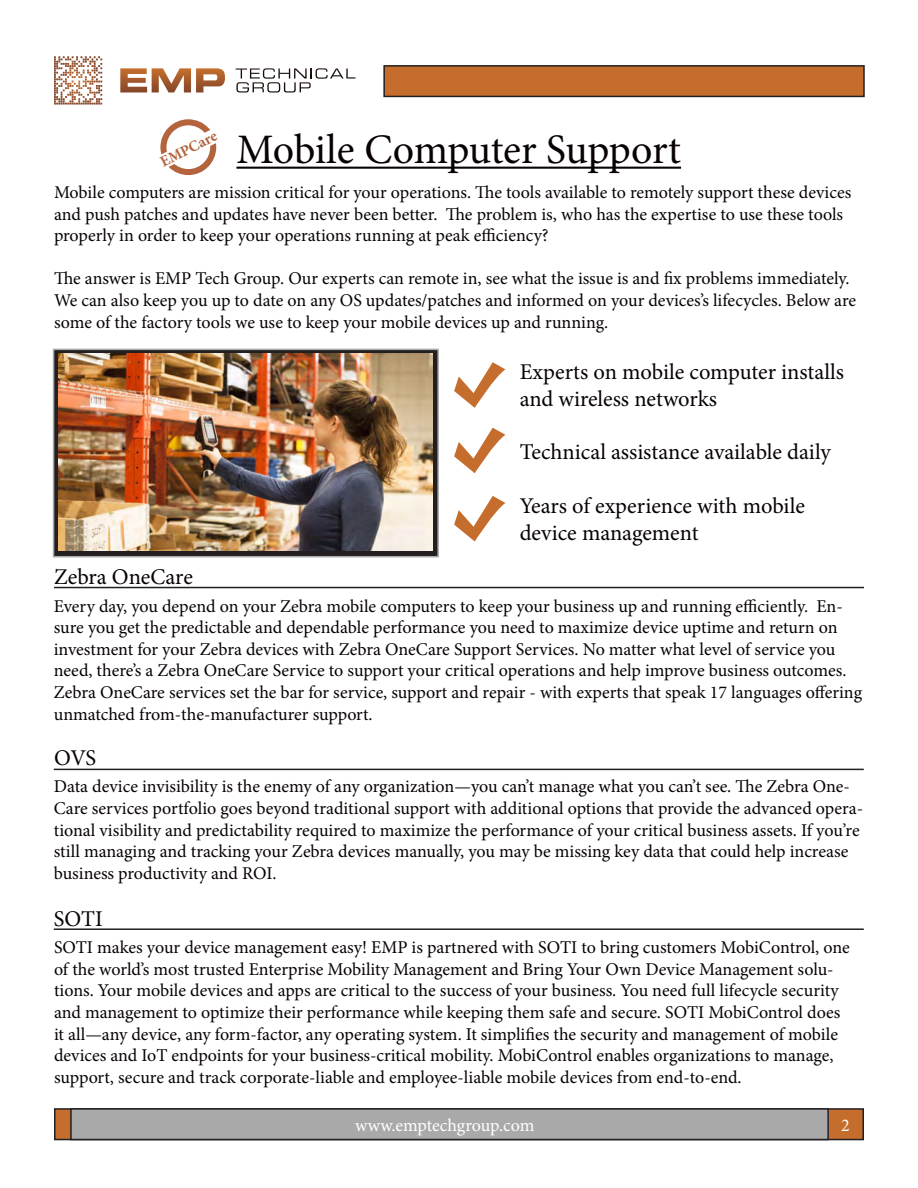
<style>
.page{position:relative;width:918px;height:1188px;background:#fff}
.page>*{position:absolute;margin:0;border:0;box-sizing:border-box;transform-origin:0 0}
.t1{font:42px "Minion Pro";letter-spacing:-.01em;color:#080302}
.t2{font:22.5px/27px "Minion Pro";color:#080302}
.t3{font:18px/21.6px "Minion Pro";color:#080302}
.t4{font:18px "Minion Pro";letter-spacing:-.005em;color:#fff}
.t5{font:700 15.3px "Minion Pro";color:#b3643d}
</style>
<div class="page">
<hr style="left:236px;top:167px;width:445px;height:2px;background:#080302">
<hr style="left:54px;top:587px;width:810px;height:1px;background:#231f20">
<hr style="left:54px;top:769px;width:810px;height:1px;background:#231f20">
<hr style="left:54px;top:928px;width:810px;height:2px;background:#231f20">
<svg style="left:454px;top:362px;width:51px;height:46px"></svg>
<svg style="left:454px;top:428px;width:51px;height:45px"></svg>
<svg style="left:454px;top:496px;width:51px;height:45px"></svg>
<svg style="left:56px;top:352px;width:380px;height:202px;fill:#231f20"></svg>
<div style="left:53px;top:349px;width:386px;height:208px;border:2px solid #a9a9a9"></div>
<svg style="left:160px;top:119px;width:57px;height:56px"></svg>
<div style="left:384px;top:66px;width:480px;height:30px;background:#c56d2d"></div>
<div style="left:383px;top:65px;width:482px;height:32px;border:2px solid #231f20"></div>
<div style="left:55px;top:1109px;width:808px;height:31px;background:#c56d2d"></div>
<div style="left:71px;top:1109px;width:757px;height:31px;background:#a9a9a9"></div>
<div style="left:70px;top:1108px;width:759px;height:32px;border:2px solid #231f20"></div>
<svg style="left:120px;top:68px;width:105px;height:24px"></svg>
<svg style="left:236px;top:68px;width:120px;height:24px"></svg>
<svg style="left:54px;top:56px;width:48px;height:15px"></svg>
<img style="left:58px;top:354px;width:375px;height:196px">
<p class="t5" style="left:156px;top:153px;width:63px;rotate:-27deg">EMPCare</p>
<p class="t1" style="left:236px;top:122px;width:446px">Mobile Computer Support</p>
<p class="t3" style="left:54px;top:182px;width:799px">Mobile computers are mission critical for your operations. The tools available to remotely support these devices and push patches and updates have never been better. The problem is, who has the expertise to use these tools properly in order to keep your operations running at peak efficiency?</p>
<p class="t3" style="left:54px;top:268px;width:804px">The answer is EMP Tech Group. Our experts can remote in, see what the issue is and fix problems immediately.<br>We can also keep you up to date on any OS updates/patches and informed on your devices’s lifecycles. Below are some of the factory tools we use to keep your mobile devices up and running.</p>
<p class="t2" style="left:520px;top:358px;width:326px">Experts on mobile computer installs and wireless networks</p>
<p class="t2" style="left:520px;top:438px;width:313px">Technical assistance available daily</p>
<p class="t2" style="left:520px;top:493px;width:287px">Years of experience with mobile device management</p>
<p class="t2" style="left:54px;top:563px;width:140px">Zebra OneCare</p>
<p class="t3" style="left:54px;top:595px;width:810px">Every day, you depend on your Zebra mobile computers to keep your business up and running efficiently. En&shy;sure you get the predictable and dependable performance you need to maximize device uptime and return on investment for your Zebra devices with Zebra OneCare Support Services. No matter what level of service you need, there’s a Zebra OneCare Service to support your critical operations and help improve business outcomes.<br>Zebra OneCare services set the bar for service, support and repair - with experts that speak 17 languages offering unmatched from-the-manufacturer support.</p>
<p class="t2" style="left:54px;top:745px;width:44px">OVS</p>
<p class="t3" style="left:54px;top:776px;width:811px">Data device invisibility is the enemy of any organization—you can’t manage what you can’t see. The Zebra One-Care services portfolio goes beyond traditional support with additional options that provide the advanced opera&shy;tional visibility and predictability required to maximize the performance of your critical business assets. If you’re still managing and tracking your Zebra devices manually, you may be missing key data that could help increase business productivity and ROI.</p>
<p class="t2" style="left:54px;top:905px;width:50px">SOTI</p>
<p class="t3" style="left:54px;top:937px;width:797px">SOTI makes your device management easy! EMP is partnered with SOTI to bring customers MobiControl, one of the world’s most trusted Enterprise Mobility Management and Bring Your Own Device Management solu&shy;tions. Your mobile devices and apps are critical to the success of your business. You need full lifecycle security and management to optimize their performance while keeping them safe and secure. SOTI MobiControl does it all—any device, any form-factor, any operating system. It simplifies the security and management of mobile devices and IoT endpoints for your business-critical mobility. MobiControl enables organizations to manage, support, secure and track corporate-liable and employee-liable mobile devices from end-to-end.</p>
<p class="t4" style="left:355px;top:1113px;width:181px">www.emptechgroup.com</p>
<p class="t4" style="left:841px;top:1113px;width:10px">2</p>
</div>
